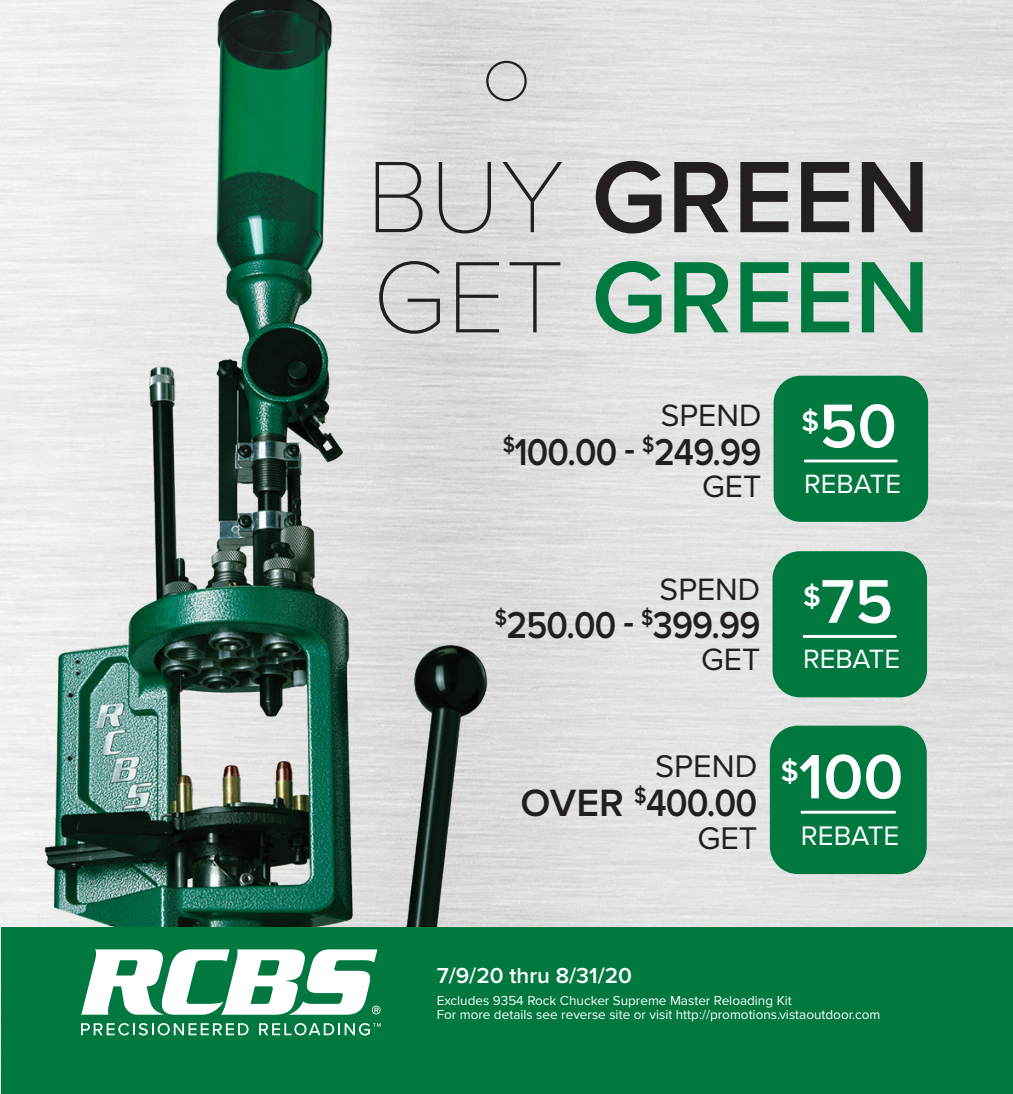
<style>
.page{position:relative;width:1013px;height:1094px;background:#fff}
.page>*{position:absolute;margin:0;border:0;box-sizing:border-box;transform-origin:0 0}
.t1{font:600 105.08px "Proxima Nova";color:#231f20}
.t2{font:600 105.08px "Proxima Nova";color:#00783f}
.t3{font:600 64.8px "Proxima Nova";color:#fff}
.t4{font:600 63.9px "Proxima Nova";color:#fff}
.t5{font:600 39.38px "Proxima Nova";letter-spacing:-.02em;color:#231f20}
.t6{font:600 38.7px "Proxima Nova";letter-spacing:-.025em;color:#231f20;scale:.9 1}
.t7{font:32.4px "Proxima Nova";color:#231f20}
.t8{font:31.95px "Proxima Nova";color:#231f20}
.t9{font:27.9px "Proxima Nova";color:#fff}
.t10{font:27.45px "Proxima Nova";color:#fff}
.t11{font:600 22.5px "Proxima Nova";color:#fff}
.t12{font:13.5px "Proxima Nova";color:#fff}
.s1{font-family:"Proxima Nova T";font-weight:100}
.s2{font-family:"Proxima Nova T";font-weight:100;color:#231f20}
</style>
<div class="page">
<img style="left:0;top:0;width:1012px;height:1094px">
<img style="left:27px;top:0;width:461px;height:927px">
<div style="left:773px;top:376px;width:155px;height:146px;background:#00783f;border-radius:27px"></div>
<hr style="left:805px;top:459px;width:91px;height:3px;background:#fff">
<div style="left:772px;top:551px;width:155px;height:146px;background:#00783f;border-radius:27px"></div>
<hr style="left:804px;top:635px;width:91px;height:3px;background:#fff">
<div style="left:769px;top:725px;width:157px;height:149px;background:#00783f;border-radius:28px"></div>
<hr style="left:802px;top:810px;width:92px;height:3px;background:#fff">
<div style="left:1px;top:927px;width:1011px;height:167px;background:#00783f"></div>
<svg style="left:81px;top:949px;width:299px;height:65px"></svg>
<svg style="left:81px;top:1023px;width:167px;height:12px"></svg>
<svg style="left:259px;top:1023px;width:121px;height:12px"></svg>
<div style="left:486px;top:61px;width:40px;height:40px;border:2px solid #231f20;border-radius:50%"></div>
<p class="t1" style="left:366px;top:119px;width:565px"><span class="s1">BUY</span> GREEN</p>
<p class="t2" style="left:372px;top:219px;width:559px"><span class="s2">GET</span> GREEN</p>
<p class="t8" style="left:660px;top:392px;width:102px">SPEND</p>
<p class="t6" style="left:503px;top:423px;width:289px"><sup>$</sup>100.00 - <sup>$</sup>249.99</p>
<p class="t8" style="left:702px;top:462px;width:61px">GET</p>
<p class="t8" style="left:659px;top:565px;width:102px">SPEND</p>
<p class="t6" style="left:494px;top:596px;width:296px"><sup>$</sup>250.00 - <sup>$</sup>399.99</p>
<p class="t8" style="left:701px;top:636px;width:61px">GET</p>
<p class="t4" style="left:801px;top:378px;width:97px"><sup>$</sup>50</p>
<p class="t10" style="left:804px;top:463px;width:98px">REBATE</p>
<p class="t4" style="left:803px;top:554px;width:92px"><sup>$</sup>75</p>
<p class="t10" style="left:803px;top:639px;width:98px">REBATE</p>
<p class="t7" style="left:655px;top:742px;width:104px">SPEND</p>
<p class="t5" style="left:520px;top:774px;width:238px">OVER <sup>$</sup>400.00</p>
<p class="t7" style="left:697px;top:814px;width:62px">GET</p>
<p class="t3" style="left:780px;top:728px;width:124px"><sup>$</sup>100</p>
<p class="t9" style="left:801px;top:814px;width:100px">REBATE</p>
<p class="t11" style="left:436px;top:958px;width:197px">7/9/20 thru 8/31/20</p>
<p class="t12" style="left:436px;top:990px;width:356px">Excludes 9354 Rock Chucker Supreme Master Reloading Kit</p>
<p class="t12" style="left:436px;top:1004px;width:445px">For more details see reverse site or visit http://promotions.vistaoutdoor.com</p>
</div>
